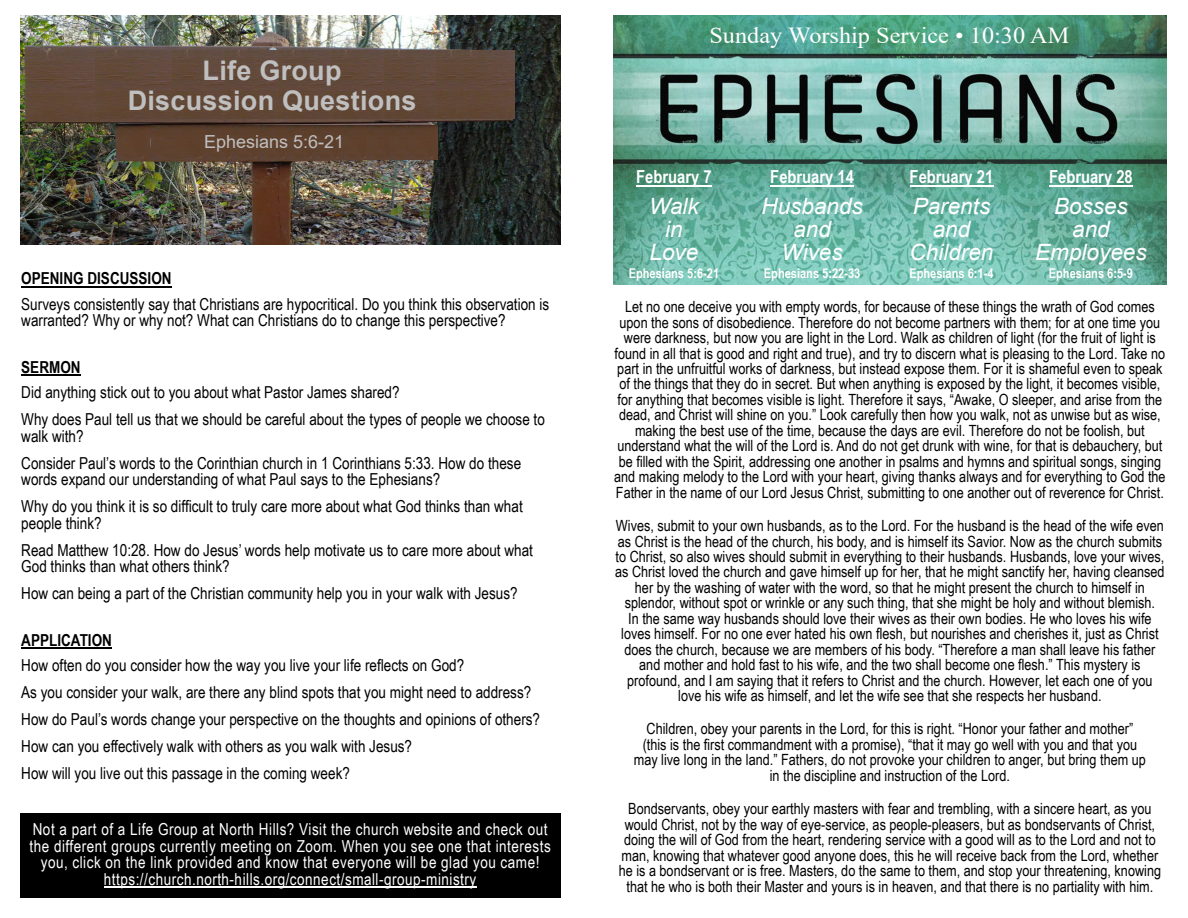
<style>
.page{position:relative;width:1188px;height:918px;background:#fff}
.page>*{position:absolute;margin:0;border:0;box-sizing:border-box;transform-origin:0 0}
.t1{font:700 27px/29.4px "Arial";letter-spacing:.01em;color:#bfbfbf;text-align:center}
.t2{font:22.95px "Times New Roman";color:#fff;scale:1.06 1}
.t3{font:italic 22.5px/23.2px "Arial";color:#fff;text-align:center}
.t4{font:700 18px "Arial Narrow";color:#fff}
.t5{font:18px "Arial";color:#bfbfbf}
.t6{font:16.5px/27px "Arial Narrow";color:#000}
.t7{font:16.5px/16.5px "Arial Narrow";letter-spacing:.03em;color:#fff;text-align:center}
.t8{font:700 16.5px "Arial Narrow";color:#000}
.t9{font:15.45px/15.5px "Arial Narrow";color:#000;text-align:center}
.t10{font:700 13.5px "Arial Narrow";color:#fff}
</style>
<div class="page">
<img style="left:20px;top:16px;width:541px;height:228px">
<img style="left:151px;top:126px;width:55px;height:33px">
<img style="left:206px;top:126px;width:27px;height:33px">
<img style="left:233px;top:126px;width:55px;height:33px">
<img style="left:288px;top:126px;width:27px;height:33px">
<img style="left:315px;top:126px;width:27px;height:33px">
<img style="left:342px;top:126px;width:26px;height:33px">
<img style="left:368px;top:126px;width:22px;height:33px">
<img style="left:390px;top:126px;width:19px;height:33px">
<img style="left:409px;top:126px;width:29px;height:33px">
<img style="left:95px;top:50px;width:78px;height:68px">
<img style="left:173px;top:50px;width:51px;height:68px">
<img style="left:224px;top:50px;width:55px;height:68px">
<img style="left:279px;top:50px;width:53px;height:68px">
<img style="left:332px;top:50px;width:52px;height:68px">
<img style="left:384px;top:50px;width:53px;height:68px">
<img style="left:437px;top:50px;width:19px;height:68px">
<img style="left:456px;top:50px;width:59px;height:68px">
<hr style="left:21px;top:286px;width:151px;height:1px;background:#000">
<hr style="left:21px;top:375px;width:60px;height:1px;background:#000">
<hr style="left:21px;top:648px;width:91px;height:1px;background:#000">
<div style="left:20px;top:813px;width:541px;height:85px;background:#000"></div>
<hr style="left:104px;top:886px;width:372px;height:2px;background:#fff">
<img style="left:614px;top:16px;width:552px;height:269px">
<hr style="left:636px;top:185px;width:76px;height:1px;background:#fff">
<hr style="left:770px;top:185px;width:84px;height:1px;background:#fff">
<hr style="left:910px;top:185px;width:83px;height:1px;background:#fff">
<hr style="left:1049px;top:185px;width:84px;height:1px;background:#fff">
<h1 class="t1" style="left:128px;top:59px;width:290px">Life Group<br>Discussion Questions</h1>
<p class="t5" style="left:204px;top:135px;width:142px">Ephesians 5:6-21</p>
<p class="t8" style="left:21px;top:272px;width:152px">OPENING DISCUSSION</p>
<p class="t6" style="left:21px;top:297px;width:530px;line-height:16.5px">Surveys consistently say that Christians are hypocritical. Do you think this observation is warranted? Why or why not? What can Christians do to change this perspective?</p>
<p class="t8" style="left:21px;top:361px;width:61px">SERMON</p>
<p class="t6" style="left:21px;top:381px;width:525px">Did anything stick out to you about what Pastor James shared?<br>Why does Paul tell us that we should be careful about the types of people we choose to</p>
<p class="t6" style="left:21px;top:424px;width:501px">walk with?<br>Consider Paul’s words to the Corinthian church in 1 Corinthians 5:33. How do these</p>
<p class="t6" style="left:21px;top:468px;width:503px">words expand our understanding of what Paul says to the Ephesians?<br>Why do you think it is so difficult to truly care more about what God thinks than what</p>
<p class="t6" style="left:21px;top:511px;width:513px">people think?<br>Read Matthew 10:28. How do Jesus’ words help motivate us to care more about what</p>
<p class="t6" style="left:21px;top:555px;width:498px">God thinks than what others think?<br>How can being a part of the Christian community help you in your walk with Jesus?</p>
<p class="t8" style="left:21px;top:634px;width:92px">APPLICATION</p>
<p class="t6" style="left:21px;top:654px;width:520px">How often do you consider how the way you live your life reflects on God?<br>As you consider your walk, are there any blind spots that you might need to address?<br>How do Paul’s words change your perspective on the thoughts and opinions of others?<br>How can you effectively walk with others as you walk with Jesus?<br>How will you live out this passage in the coming week?</p>
<p class="t7" style="left:29px;top:823px;width:523px">Not a part of a Life Group at North Hills? Visit the church website and check out the different groups currently meeting on Zoom. When you see one that interests you, click on the link provided and know that everyone will be glad you came! https://church.north-hills.org/connect/small-group-ministry</p>
<h2 class="t2" style="left:709px;top:27px;width:341px">Sunday Worship Service • 10:30 AM</h2>
<p class="t4" style="left:636px;top:170px;width:77px">February 7</p>
<h3 class="t3" style="left:649px;top:196px;width:51px">Walk in<br>Love</h3>
<p class="t10" style="left:629px;top:268px;width:92px">Ephesians 5:6-21</p>
<p class="t4" style="left:770px;top:170px;width:85px">February 14</p>
<h3 class="t3" style="left:762px;top:196px;width:103px">Husbands and<br>Wives</h3>
<p class="t10" style="left:764px;top:268px;width:98px">Ephesians 5:22-33</p>
<p class="t4" style="left:910px;top:170px;width:85px">February 21</p>
<h3 class="t3" style="left:910px;top:196px;width:85px">Parents and<br>Children</h3>
<p class="t10" style="left:909px;top:268px;width:86px">Ephesians 6:1-4</p>
<p class="t4" style="left:1049px;top:170px;width:85px">February 28</p>
<h3 class="t3" style="left:1035px;top:196px;width:113px">Bosses and<br>Employees</h3>
<p class="t10" style="left:1049px;top:268px;width:86px">Ephesians 6:5-9</p>
<p class="t9" style="left:614px;top:300px;width:553px">Let no one deceive you with empty words, for because of these things the wrath of God comes upon the sons of disobedience. Therefore do not become partners with them; for at one time you were darkness, but now you are light in the Lord. Walk as children of light (for the fruit of light is found in all that is good and right and true), and try to discern what is pleasing to the Lord. Take no part in the unfruitful works of darkness, but instead expose them. For it is shameful even to speak of the things that they do in secret. But when anything is exposed by the light, it becomes visible, for anything that becomes visible is light. Therefore it says, “Awake, O sleeper, and arise from the dead, and Christ will shine on you.” Look carefully then how you walk, not as unwise but as wise, making the best use of the time, because the days are evil. Therefore do not be foolish, but understand what the will of the Lord is. And do not get drunk with wine, for that is debauchery, but be filled with the Spirit, addressing one another in psalms and hymns and spiritual songs, singing and making melody to the Lord with your heart, giving thanks always and for everything to God the Father in the name of our Lord Jesus Christ, submitting to one another out of reverence for Christ.</p>
<p class="t9" style="left:615px;top:519px;width:551px">Wives, submit to your own husbands, as to the Lord. For the husband is the head of the wife even as Christ is the head of the church, his body, and is himself its Savior. Now as the church submits to Christ, so also wives should submit in everything to their husbands. Husbands, love your wives, as Christ loved the church and gave himself up for her, that he might sanctify her, having cleansed her by the washing of water with the word, so that he might present the church to himself in splendor, without spot or wrinkle or any such thing, that she might be holy and without blemish.<br>In the same way husbands should love their wives as their own bodies. He who loves his wife loves himself. For no one ever hated his own flesh, but nourishes and cherishes it, just as Christ does the church, because we are members of his body. “Therefore a man shall leave his father and mother and hold fast to his wife, and the two shall become one flesh.” This mystery is profound, and I am saying that it refers to Christ and the church. However, let each one of you love his wife as himself, and let the wife see that she respects her husband.</p>
<p class="t9" style="left:634px;top:723px;width:514px">Children, obey your parents in the Lord, for this is right. “Honor your father and mother” (this is the first commandment with a promise), “that it may go well with you and that you may live long in the land.” Fathers, do not provoke your children to anger, but bring them up in the discipline and instruction of the Lord.</p>
<p class="t9" style="left:619px;top:803px;width:544px">Bondservants, obey your earthly masters with fear and trembling, with a sincere heart, as you would Christ, not by the way of eye-service, as people-pleasers, but as bondservants of Christ, doing the will of God from the heart, rendering service with a good will as to the Lord and not to man, knowing that whatever good anyone does, this he will receive back from the Lord, whether he is a bondservant or is free. Masters, do the same to them, and stop your threatening, knowing that he who is both their Master and yours is in heaven, and that there is no partiality with him.</p>
</div>
